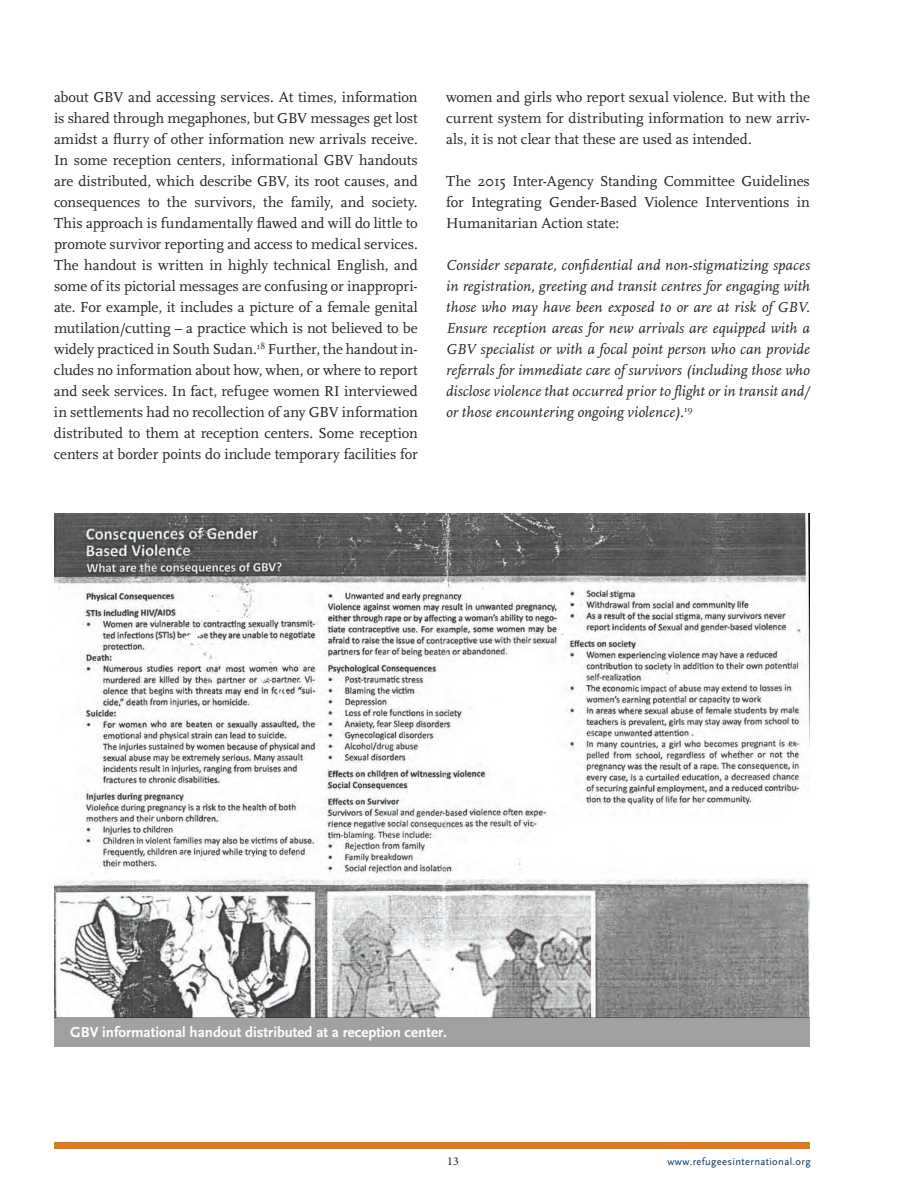
<style>
.page{position:relative;width:918px;height:1188px;background:#fff}
.page>*{position:absolute;margin:0;border:0;box-sizing:border-box;transform-origin:0 0}
.t1{font:15px/21px "Scala";letter-spacing:-.005em;color:#231f20;text-align:justify}
.t2{font:italic 15px/21px "Scala";letter-spacing:.005em;color:#231f20;text-align:justify}
.t3{font:700 15px "Scala Sans";color:#fff}
.t4{font:12px "Minion Pro";color:#231f20}
.t5{font:10.5px "Scala Sans";letter-spacing:.035em;color:#00345e}
</style>
<div class="page">
<div style="left:54px;top:1142px;width:756px;height:7px;background:#de791b"></div>
<img style="left:54px;top:514px;width:755px;height:504px">
<div style="left:54px;top:1018px;width:756px;height:29px;background:#a2a1a1"></div>
<p class="t1" style="left:54px;top:87px;width:365px">about GBV and accessing services. At times, information is shared through megaphones, but GBV messages get lost amidst a flurry of other information new arrivals receive.<br>In some reception centers, informational GBV handouts are distributed, which describe GBV, its root causes, and consequences to the survivors, the family, and society.<br>This approach is fundamentally flawed and will do little to promote survivor reporting and access to medical services.<br>The handout is written in highly technical English, and some of its pictorial messages are confusing or inappropri&shy;ate. For example, it includes a picture of a female genital mutilation/cutting – a practice which is not believed to be widely practiced in South Sudan.<sup>18</sup> Further, the handout in&shy;cludes no information about how, when, or where to report and seek services. In fact, refugee women RI interviewed in settlements had no recollection of any GBV information distributed to them at reception centers. Some reception centers at border points do include temporary facilities for</p>
<p class="t1" style="left:446px;top:87px;width:365px">women and girls who report sexual violence. But with the current system for distributing information to new arriv&shy;als, it is not clear that these are used as intended.</p>
<p class="t1" style="left:446px;top:171px;width:365px">The 2015 Inter-Agency Standing Committee Guidelines for Integrating Gender-Based Violence Interventions in Humanitarian Action state:</p>
<p class="t2" style="left:446px;top:255px;width:365px">Consider separate, confidential and non-stigmatizing spaces in registration, greeting and transit centres for engaging with those who may have been exposed to or are at risk of GBV.<br>Ensure reception areas for new arrivals are equipped with a GBV specialist or with a focal point person who can provide referrals for immediate care of survivors (including those who disclose violence that occurred prior to flight or in transit and/ or those encountering ongoing violence).<sup>19</sup></p>
<p class="t3" style="left:70px;top:1024px;width:378px">GBV informational handout distributed at a reception center.</p>
<p class="t4" style="left:447px;top:1153px;width:13px">13</p>
<p class="t5" style="left:668px;top:1156px;width:145px">www.refugeesinternational.org</p>
</div>
